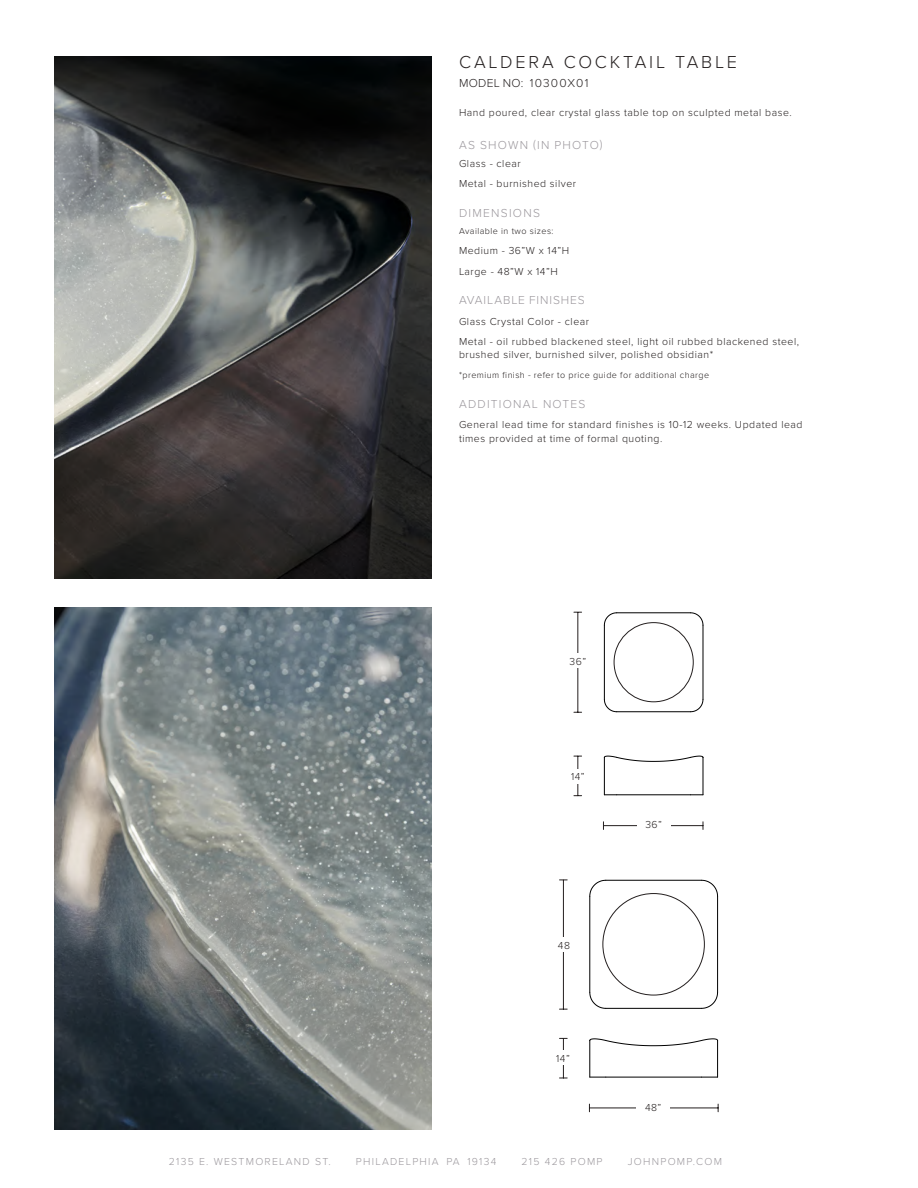
<style>
.page{position:relative;width:918px;height:1188px;background:#fff}
.page>*{position:absolute;margin:0;border:0;box-sizing:border-box;transform-origin:0 0}
.t1{font:300 18px "Proxima Nova";letter-spacing:.155em;color:#241f1f}
.t2{font:300 12px "Proxima Nova";letter-spacing:.095em;color:#9c989d}
.t3{font:300 12px "Proxima Nova";letter-spacing:.075em;color:#9c989d}
.t4{font:300 12px "Proxima Nova";letter-spacing:.075em;color:#241f1f}
.t5{font:300 10.5px/20.2px "Proxima Nova";letter-spacing:.05em;color:#241f1f}
.t6{font:300 10.5px "Proxima Nova";letter-spacing:.12em;color:#9c989d}
.t7{font:300 9px "Proxima Nova";letter-spacing:.05em;color:#241f1f}
</style>
<div class="page">
<hr style="left:668px;top:1108px;width:50px;height:1px;background:#241f1f">
<hr style="left:590px;top:1108px;width:48px;height:1px;background:#241f1f">
<svg style="left:560px;top:1038px;width:7px;height:41px"></svg>
<div style="left:545px;top:1050px;width:36px;height:15px;background:#fff"></div>
<svg style="left:574px;top:756px;width:8px;height:40px"></svg>
<div style="left:560px;top:769px;width:36px;height:15px;background:#fff"></div>
<div style="left:636px;top:1102px;width:34px;height:12px;background:#fff"></div>
<hr style="left:665px;top:825px;width:38px;height:1px;background:#241f1f">
<hr style="left:604px;top:825px;width:37px;height:1px;background:#241f1f">
<div style="left:637px;top:820px;width:34px;height:12px;background:#fff"></div>
<hr style="left:563px;top:880px;width:1px;height:57px;background:#241f1f">
<hr style="left:563px;top:946px;width:1px;height:63px;background:#241f1f">
<div style="left:548px;top:937px;width:32px;height:15px;background:#fff"></div>
<svg style="left:589px;top:1038px;width:129px;height:8px"></svg>
<svg style="left:702px;top:1077px;width:16px;height:1px"></svg>
<hr style="left:717px;top:1041px;width:1px;height:36px;background:#000">
<hr style="left:606px;top:1077px;width:96px;height:1px;background:#000">
<hr style="left:590px;top:1041px;width:1px;height:36px;background:#000">
<svg style="left:590px;top:1077px;width:16px;height:1px"></svg>
<svg style="left:589px;top:992px;width:17px;height:17px"></svg>
<hr style="left:606px;top:1008px;width:96px;height:1px;background:#000">
<svg style="left:701px;top:992px;width:17px;height:17px"></svg>
<hr style="left:717px;top:896px;width:1px;height:96px;background:#000">
<svg style="left:702px;top:880px;width:16px;height:17px"></svg>
<hr style="left:606px;top:880px;width:96px;height:1px;background:#000">
<svg style="left:589px;top:880px;width:17px;height:17px"></svg>
<hr style="left:590px;top:896px;width:1px;height:96px;background:#000">
<hr style="left:578px;top:612px;width:1px;height:45px;background:#241f1f">
<hr style="left:578px;top:663px;width:1px;height:49px;background:#241f1f">
<div style="left:562px;top:653px;width:32px;height:15px;background:#fff"></div>
<svg style="left:604px;top:756px;width:100px;height:6px"></svg>
<svg style="left:691px;top:795px;width:12px;height:1px"></svg>
<hr style="left:703px;top:758px;width:1px;height:37px;background:#000">
<hr style="left:617px;top:795px;width:74px;height:1px;background:#000">
<hr style="left:604px;top:758px;width:1px;height:37px;background:#000">
<svg style="left:604px;top:795px;width:13px;height:1px"></svg>
<svg style="left:604px;top:699px;width:13px;height:13px"></svg>
<hr style="left:617px;top:711px;width:74px;height:1px;background:#000">
<svg style="left:690px;top:699px;width:13px;height:13px"></svg>
<hr style="left:703px;top:625px;width:1px;height:74px;background:#000">
<svg style="left:690px;top:612px;width:13px;height:14px"></svg>
<hr style="left:617px;top:613px;width:74px;height:1px;background:#000">
<svg style="left:604px;top:612px;width:13px;height:13px"></svg>
<hr style="left:604px;top:625px;width:1px;height:74px;background:#000">
<div style="left:614px;top:623px;width:79px;height:79px;border:1px solid #241f1f;border-radius:50%"></div>
<img style="left:54px;top:56px;width:378px;height:522px">
<img style="left:54px;top:608px;width:378px;height:521px">
<h1 class="t1" style="left:459px;top:49px;width:279px">CALDERA COCKTAIL TABLE</h1>
<p class="t4" style="left:459px;top:74px;width:131px">MODEL NO: 10300X01</p>
<p class="t5" style="left:459px;top:101px;width:334px">Hand poured, clear crystal glass table top on sculpted metal base.</p>
<p class="t2" style="left:459px;top:136px;width:145px">AS SHOWN (IN PHOTO)</p>
<p class="t5" style="left:459px;top:153px;width:119px">Glass - clear<br>Metal - burnished silver</p>
<p class="t2" style="left:459px;top:204px;width:82px">DIMENSIONS</p>
<p class="t7" style="left:459px;top:224px;width:96px">Available in two sizes:</p>
<p class="t5" style="left:459px;top:240px;width:112px">Medium - 36”W x 14”H<br>Large - 48”W x 14”H</p>
<p class="t3" style="left:459px;top:291px;width:127px">AVAILABLE FINISHES</p>
<p class="t5" style="left:459px;top:310px;width:342px">Glass Crystal Color - clear<br>Metal - oil rubbed blackened steel, light oil rubbed blackened steel,</p>
<p class="t5" style="left:459px;top:344px;width:256px">brushed silver, burnished silver, polished obsidian*</p>
<p class="t7" style="left:459px;top:369px;width:252px">*premium finish - refer to price guide for additional charge</p>
<p class="t2" style="left:459px;top:395px;width:128px">ADDITIONAL NOTES</p>
<p class="t5" style="left:459px;top:417px;width:345px;line-height:13.5px">General lead time for standard finishes is 10-12 weeks. Updated lead times provided at time of formal quoting.</p>
<p class="t5" style="left:570px;top:650px;width:18px">36”</p>
<p class="t5" style="left:571px;top:766px;width:15px">14”</p>
<p class="t5" style="left:558px;top:934px;width:14px">48</p>
<p class="t5" style="left:556px;top:1047px;width:15px">14”</p>
<p class="t5" style="left:645px;top:814px;width:18px">36”</p>
<p class="t5" style="left:645px;top:1097px;width:18px">48”</p>
<p class="t6" style="left:169px;top:1154px;width:164px">2135 E. WESTMORELAND ST.</p>
<p class="t6" style="left:356px;top:1154px;width:142px">PHILADELPHIA PA 19134</p>
<p class="t6" style="left:522px;top:1154px;width:82px">215 426 POMP</p>
<p class="t6" style="left:628px;top:1154px;width:96px">JOHNPOMP.COM</p>
</div>
